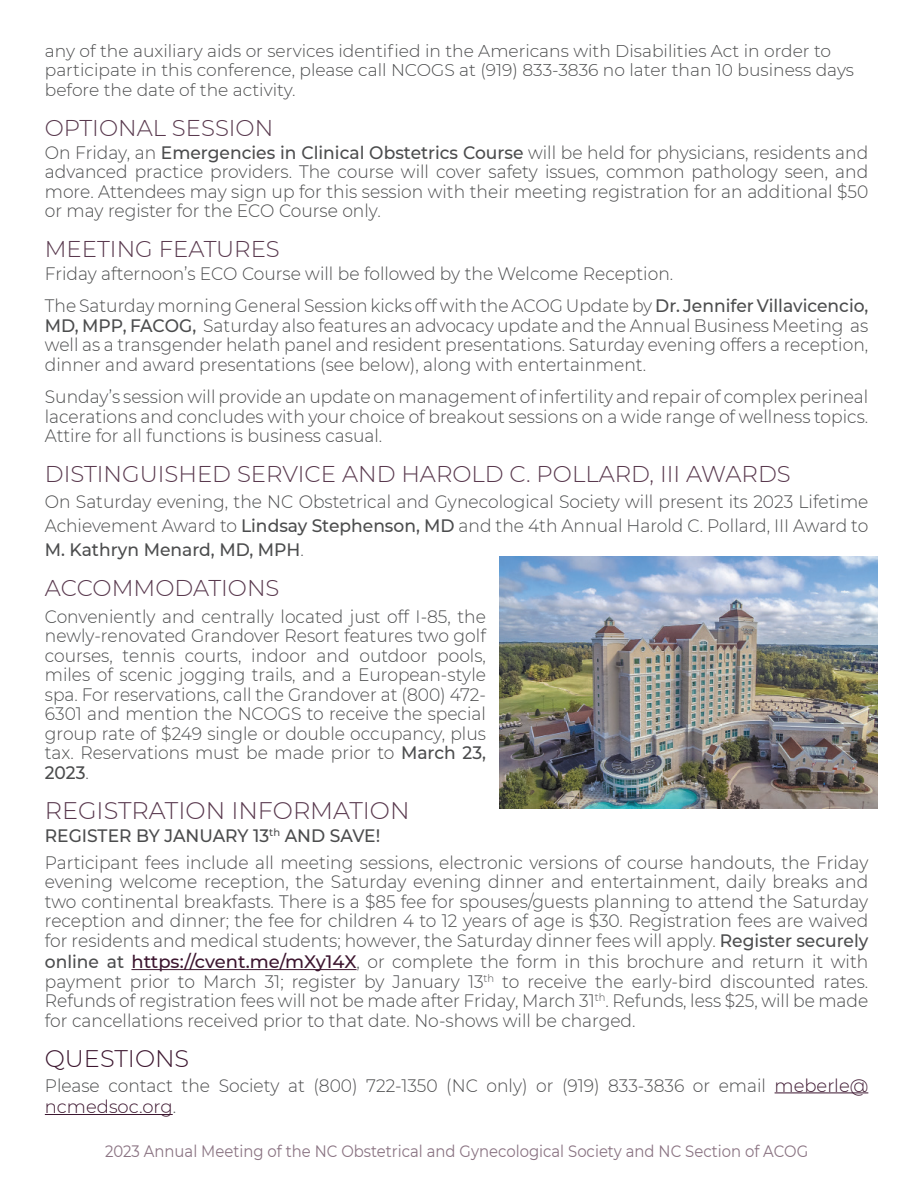
<style>
.page{position:relative;width:918px;height:1188px;background:#fff}
.page>*{position:absolute;margin:0;border:0;box-sizing:border-box;transform-origin:0 0}
.t1{font:300 24px "Montserrat";color:#59394e}
.t2{font:300 24px "Montserrat";color:#3c162f}
.t3{font:300 22.8px "Montserrat";color:#59394e}
.t4{font:300 18px/19.5px "Montserrat";color:#4b4c4d;text-align:justify;scale:.95 1}
.t5{font:500 18px "Montserrat";color:#4b4c4d;scale:.95 1}
.t6{font:300 17.1px/19.5px "Montserrat";color:#4b4c4d}
.t7{font:16.5px "Montserrat";color:#8a7382;scale:.9 1}
.s1{font-weight:500}
.s2{font-weight:500;color:#3c162f}
.s3{color:#3c162f}
</style>
<div class="page">
<hr style="left:131px;top:969px;width:226px;height:1px;background:#3c162f">
<hr style="left:775px;top:1092px;width:93px;height:1px;background:#3c162f">
<hr style="left:45px;top:1114px;width:128px;height:1px;background:#3c162f">
<img style="left:500px;top:556px;width:378px;height:252px">
<p class="t6" style="left:45px;top:41px;width:811px">any of the auxiliary aids or services identified in the Americans with Disabilities Act in order to participate in this conference, please call NCOGS at (919) 833-3836 no later than 10 business days before the date of the activity.</p>
<p class="t3" style="left:45px;top:112px;width:230px">OPTIONAL SESSION</p>
<p class="t4" style="left:45px;top:142px;width:868px">On Friday, an <span class="s1">Emergencies in Clinical Obstetrics Course</span> will be held for physicians, residents and advanced practice providers. The course will cover safety issues, common pathology seen, and more. Attendees may sign up for this session with their meeting registration for an additional $50 or may register for the ECO Course only.</p>
<p class="t3" style="left:45px;top:233px;width:236px">MEETING FEATURES</p>
<p class="t4" style="left:45px;top:263px;width:663px">Friday afternoon’s ECO Course will be followed by the Welcome Reception.</p>
<p class="t4" style="left:45px;top:296px;width:868px">The Saturday morning General Session kicks off with the ACOG Update by <span class="s1">Dr. Jennifer Villavicencio, MD, MPP, FACOG,</span> Saturday also features an advocacy update and the Annual Business Meeting as well as a transgender helath panel and resident presentations. Saturday evening offers a reception, dinner and award presentations (see below), along with entertainment.</p>
<p class="t4" style="left:45px;top:387px;width:868px">Sunday’s session will provide an update on management of infertility and repair of complex perineal lacerations and concludes with your choice of breakout sessions on a wide range of wellness topics.<br>Attire for all functions is business casual.</p>
<p class="t3" style="left:45px;top:459px;width:747px">DISTINGUISHED SERVICE AND HAROLD C. POLLARD, III AWARDS</p>
<p class="t4" style="left:45px;top:489px;width:868px;line-height:24px">On Saturday evening, the NC Obstetrical and Gynecological Society will present its 2023 Lifetime Achievement Award to <span class="s1">Lindsay Stephenson, MD</span> and the 4th Annual Harold C. Pollard, III Award to <span class="s1">M. Kathryn Menard, MD, MPH</span>.</p>
<p class="t3" style="left:45px;top:573px;width:236px">ACCOMMODATIONS</p>
<p class="t4" style="left:45px;top:606px;width:466px">Conveniently and centrally located just off I-85, the newly-renovated Grandover Resort features two golf courses, tennis courts, indoor and outdoor pools, miles of scenic jogging trails, and a European-style spa. For reservations, call the Grandover at (800) 472- 6301 and mention the NCOGS to receive the special group rate of $249 single or double occupancy, plus tax. Reservations must be made prior to <span class="s1">March 23, 2023</span>.</p>
<p class="t1" style="left:45px;top:794px;width:366px">REGISTRATION INFORMATION</p>
<p class="t5" style="left:45px;top:823px;width:355px">REGISTER BY JANUARY 13<sup>th</sup> AND SAVE!</p>
<p class="t4" style="left:45px;top:852px;width:868px">Participant fees include all meeting sessions, electronic versions of course handouts, the Friday evening welcome reception, the Saturday evening dinner and entertainment, daily breaks and two continental breakfasts. There is a $85 fee for spouses/guests planning to attend the Saturday reception and dinner; the fee for children 4 to 12 years of age is $30. Registration fees are waived for residents and medical students; however, the Saturday dinner fees will apply. <span class="s1">Register securely</span></p>
<p class="t4" style="left:45px;top:952px;width:868px"><span class="s1">online at</span> <span class="s2">https://cvent.me/mXy14X</span>, or complete the form in this brochure and return it with payment prior to March 31; register by January 13<sup>th</sup> to receive the early-bird discounted rates.<br>Refunds of registration fees will not be made after Friday, March 31<sup>th</sup>. Refunds, less $25, will be made for cancellations received prior to that date. No-shows will be charged.</p>
<p class="t2" style="left:45px;top:1042px;width:146px">QUESTIONS</p>
<p class="t4" style="left:45px;top:1074px;width:868px;line-height:21.6px">Please contact the Society at (800) 722-1350 (NC only) or (919) 833-3836 or email <span class="s3">meberle@ ncmedsoc.org</span>.</p>
<p class="t7" style="left:105px;top:1140px;width:783px">2023 Annual Meeting of the NC Obstetrical and Gynecological Society and NC Section of ACOG</p>
</div>
